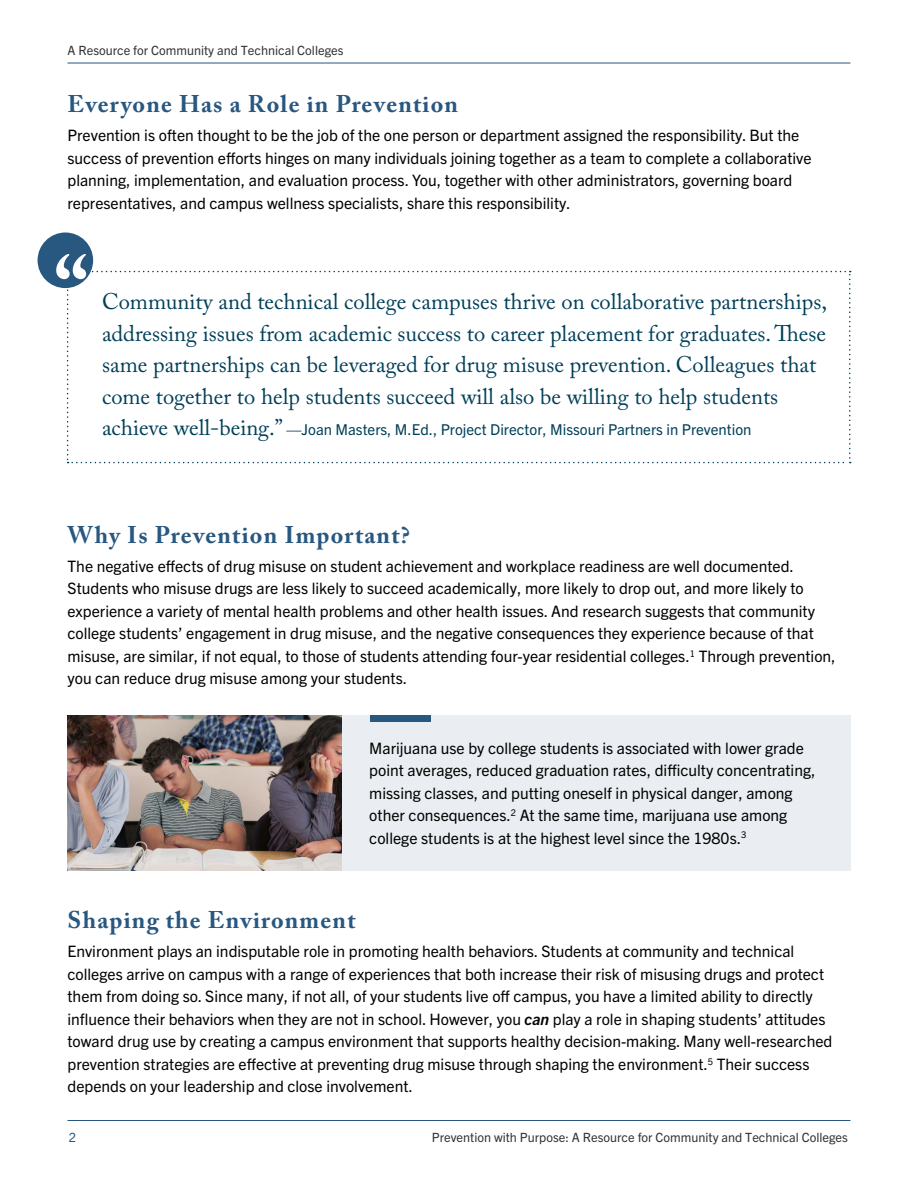
<style>
.page{position:relative;width:918px;height:1188px;background:#fff}
.page>*{position:absolute;margin:0;border:0;box-sizing:border-box;transform-origin:0 0}
.t1{font:700 24px "Adobe Caslon Pro";letter-spacing:.05em;color:#285780}
.Chapter-quote{font:22.5px/31.5px "Adobe Caslon Pro";color:#003f58}
.Body_Text{font:15.75px/22.5px "Trade Gothic Next LT Pro";color:#000}
.Callout_-_Text{font:15.75px/22.5px "Trade Gothic Next LT Pro";color:#000}
.Chapter-quote-2{font:15px "Trade Gothic Next LT Pro";color:#003f58}
.t2{font:12.75px "Trade Gothic Next LT Pro";color:#333}
.t3{font:12.75px "Trade Gothic Next LT Pro";color:#285780}
.s1{font-family:"Adobe Caslon Pro";font-size:22.5px}
.s2{font-weight:700;font-style:italic}
</style>
<div class="page">
<hr style="left:68px;top:63px;width:782px;height:1px;background:#285780">
<hr style="left:68px;top:1120px;width:782px;height:1px;background:#285780">
<div style="left:38px;top:232px;width:55px;height:56px;background:#285780;border-radius:50%"></div>
<svg style="left:56px;top:254px;width:795px;height:209px"></svg>
<img style="left:68px;top:715px;width:274px;height:156px">
<div style="left:342px;top:715px;width:508px;height:156px;background:#eaeef2"></div>
<div style="left:370px;top:715px;width:61px;height:7px;background:#285780"></div>
<p class="t2" style="left:68px;top:42px;width:278px">A Resource for Community and Technical Colleges</p>
<h2 class="t1" style="left:68px;top:90px;width:392px">Everyone Has a Role in Prevention</h2>
<p class="Body_Text" style="left:68px;top:123px;width:746px">Prevention is often thought to be the job of the one person or department assigned the responsibility. But the success of prevention efforts hinges on many individuals joining together as a team to complete a collaborative planning, implementation, and evaluation process. You, together with other administrators, governing board representatives, and campus wellness specialists, share this responsibility.</p>
<p class="Chapter-quote" style="left:102px;top:286px;width:726px">Community and technical college campuses thrive on collaborative partnerships, addressing issues from academic success to career placement for graduates. These same partnerships can be leveraged for drug misuse prevention. Colleagues that come together to help students succeed will also be willing to help students</p>
<p class="Chapter-quote-2" style="left:102px;top:419px;width:651px"><span class="s1">achieve well-being.”</span> —Joan Masters, M.Ed., Project Director, Missouri Partners in Prevention</p>
<h2 class="t1" style="left:68px;top:520px;width:344px">Why Is Prevention Important?</h2>
<p class="Body_Text" style="left:67px;top:554px;width:770px">The negative effects of drug misuse on student achievement and workplace readiness are well documented.<br>Students who misuse drugs are less likely to succeed academically, more likely to drop out, and more likely to experience a variety of mental health problems and other health issues. And research suggests that community college students’ engagement in drug misuse, and the negative consequences they experience because of that misuse, are similar, if not equal, to those of students attending four-year residential colleges.<sup>1</sup> Through prevention, you can reduce drug misuse among your students.</p>
<p class="Callout_-_Text" style="left:369px;top:736px;width:448px">Marijuana use by college students is associated with lower grade point averages, reduced graduation rates, difficulty concentrating, missing classes, and putting oneself in physical danger, among other consequences.<sup>2</sup> At the same time, marijuana use among college students is at the highest level since the 1980s.<sup>3</sup></p>
<h2 class="t1" style="left:68px;top:906px;width:290px">Shaping the Environment</h2>
<p class="Body_Text" style="left:67px;top:939px;width:766px">Environment plays an indisputable role in promoting health behaviors. Students at community and technical colleges arrive on campus with a range of experiences that both increase their risk of misusing drugs and protect them from doing so. Since many, if not all, of your students live off campus, you have a limited ability to directly influence their behaviors when they are not in school. However, you <span class="s2">can</span> play a role in shaping students’ attitudes toward drug use by creating a campus environment that supports healthy decision-making. Many well-researched prevention strategies are effective at preventing drug misuse through shaping the environment.<sup>5</sup> Their success depends on your leadership and close involvement.</p>
<p class="t3" style="left:69px;top:1129px;width:9px">2</p>
<p class="t2" style="left:432px;top:1129px;width:418px">Prevention with Purpose: A Resource for Community and Technical Colleges</p>
</div>
